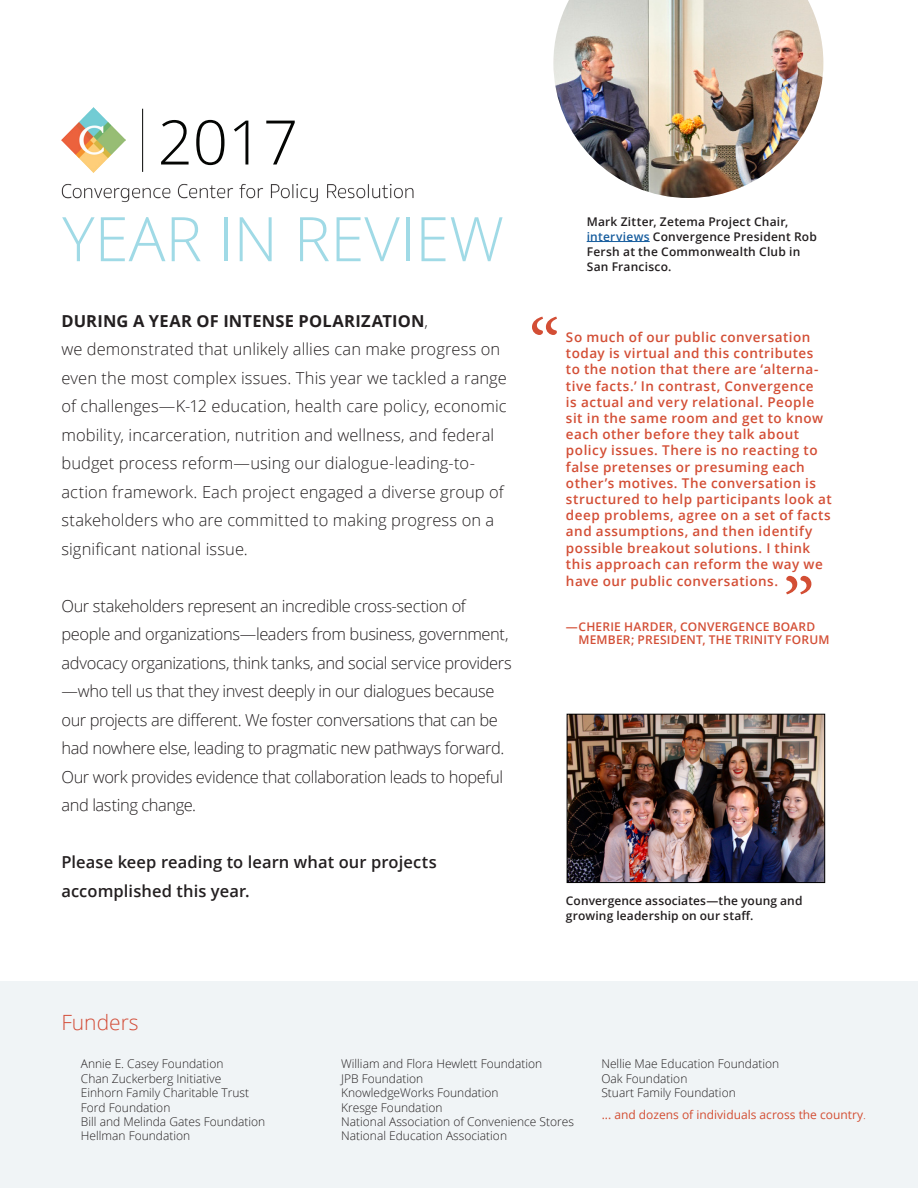
<style>
.page{position:relative;width:918px;height:1188px;background:#fff}
.page>*{position:absolute;margin:0;border:0;box-sizing:border-box;transform-origin:0 0}
.t1{font:79.5px "Minion Pro";color:#d34e35}
.t2{font:79.5px "Minion Pro";color:#d34e34}
.t3{font:300 61.5px "Open Sans";color:#a0dae6}
.t4{font:300 61.5px "Open Sans";color:#040503}
.t5{font:300 21px "Open Sans";color:#d34d38}
.t6{font:300 16.5px/28.5px "Open Sans";letter-spacing:-.01em;color:#231f20}
.t7{font:600 16.5px/28.5px "Open Sans";letter-spacing:.005em;color:#231f20}
.t8{font:600 13.5px/16.2px "Open Sans";letter-spacing:.035em;color:#d34e35}
.t9{font:300 12px "Open Sans";color:#231f20}
.t10{font:600 12px/15px "Open Sans";letter-spacing:.015em;color:#231f20}
.t11{font:600 12px "Open Sans";letter-spacing:.015em;color:#d34e35}
.t12{font:12px "Open Sans";color:#d34e33}
.s1{font-weight:700}
.s2{color:#175d9e}
.s3{font-weight:300}
</style>
<div class="page">
<div style="left:0;top:981px;width:918px;height:207px;background:#f0f4f6"></div>
<img style="left:553px;top:0;width:270px;height:198px">
<img style="left:61px;top:160px;width:353px;height:43px">
<hr style="left:587px;top:241px;width:63px;height:1px;background:#175d9e">
<img style="left:569px;top:716px;width:254px;height:165px">
<div style="left:567px;top:714px;width:258px;height:169px;border:1px solid #000"></div>
<hr style="left:142px;top:109px;width:1px;height:63px;background:#040503">
<img style="left:61px;top:107px;width:65px;height:65px">
<p class="t4" style="left:158px;top:100px;width:142px">2017</p>
<p class="t3" style="left:62px;top:197px;width:443px">YEAR IN REVIEW</p>
<p class="t6" style="left:61px;top:306px;width:447px"><span class="s1">DURING A YEAR OF INTENSE POLARIZATION</span>,<br>we demonstrated that unlikely allies can make progress on even the most complex issues. This year we tackled a range of challenges—K-12 education, health care policy, economic mobility, incarceration, nutrition and wellness, and federal budget process reform—using our dialogue-leading-to&shy;action framework. Each project engaged a diverse group of stakeholders who are committed to making progress on a significant national issue.</p>
<p class="t6" style="left:61px;top:591px;width:452px">Our stakeholders represent an incredible cross-section of people and organizations—leaders from business, government, advocacy organizations, think tanks, and social service providers —who tell us that they invest deeply in our dialogues because our projects are different. We foster conversations that can be had nowhere else, leading to pragmatic new pathways forward.<br>Our work provides evidence that collaboration leads to hopeful and lasting change.</p>
<p class="t7" style="left:61px;top:848px;width:377px">Please keep reading to learn what our projects accomplished this year.</p>
<p class="t10" style="left:587px;top:214px;width:232px">Mark Zitter, Zetema Project Chair, <span class="s2">interviews</span> Convergence President Rob<br>Fersh at the Commonwealth Club in<br>San Francisco.</p>
<p class="t1" style="left:529px;top:295px;width:33px">“</p>
<p class="t8" style="left:566px;top:329px;width:267px">So much of our public conversation today is virtual and this contributes<br>to the notion that there are ‘alterna&shy;tive facts.’ In contrast, Convergence<br>is actual and very relational. People sit in the same room and get to know each other before they talk about policy issues. There is no reacting to false pretenses or presuming each other’s motives. The conversation is structured to help participants look at deep problems, agree on a set of facts and assumptions, and then identify possible breakout solutions. I think this approach can reform the way we have our public conversations.</p>
<p class="t11" style="left:566px;top:618px;width:251px">—CHERIE HARDER, CONVERGENCE BOARD</p>
<p class="t11" style="left:578px;top:632px;width:253px">MEMBER; PRESIDENT, THE TRINITY FORUM</p>
<p class="t2" style="left:783px;top:554px;width:33px">”</p>
<p class="t10" style="left:566px;top:892px;width:238px">Convergence associates—the young and growing leadership on our staff.</p>
<p class="t5" style="left:61px;top:1008px;width:79px">Funders</p>
<p class="t9" style="left:81px;top:1056px;width:144px">Annie E. Casey Foundation</p>
<p class="t9" style="left:81px;top:1070px;width:142px">Chan Zuckerberg Initiative</p>
<p class="t9" style="left:81px;top:1085px;width:170px">Einhorn Family Charitable Trust</p>
<p class="t9" style="left:81px;top:1099px;width:91px">Ford Foundation</p>
<p class="t9" style="left:81px;top:1113px;width:186px">Bill and Melinda Gates Foundation</p>
<p class="t9" style="left:81px;top:1128px;width:111px">Hellman Foundation</p>
<p class="t9" style="left:341px;top:1056px;width:203px">William and Flora Hewlett Foundation</p>
<p class="t9" style="left:341px;top:1070px;width:84px">JPB Foundation</p>
<p class="t9" style="left:341px;top:1085px;width:159px">KnowledgeWorks Foundation</p>
<p class="t9" style="left:341px;top:1099px;width:103px">Kresge Foundation</p>
<p class="t9" style="left:341px;top:1113px;width:234px">National Association of Convenience Stores</p>
<p class="t9" style="left:341px;top:1128px;width:167px">National Education Association</p>
<p class="t9" style="left:601px;top:1056px;width:179px">Nellie Mae Education Foundation</p>
<p class="t9" style="left:601px;top:1070px;width:88px">Oak Foundation</p>
<p class="t9" style="left:601px;top:1085px;width:136px">Stuart Family Foundation</p>
<p class="t12" style="left:602px;top:1107px;width:266px">... and dozens of individuals across the country<span class="s3">.</span></p>
</div>
